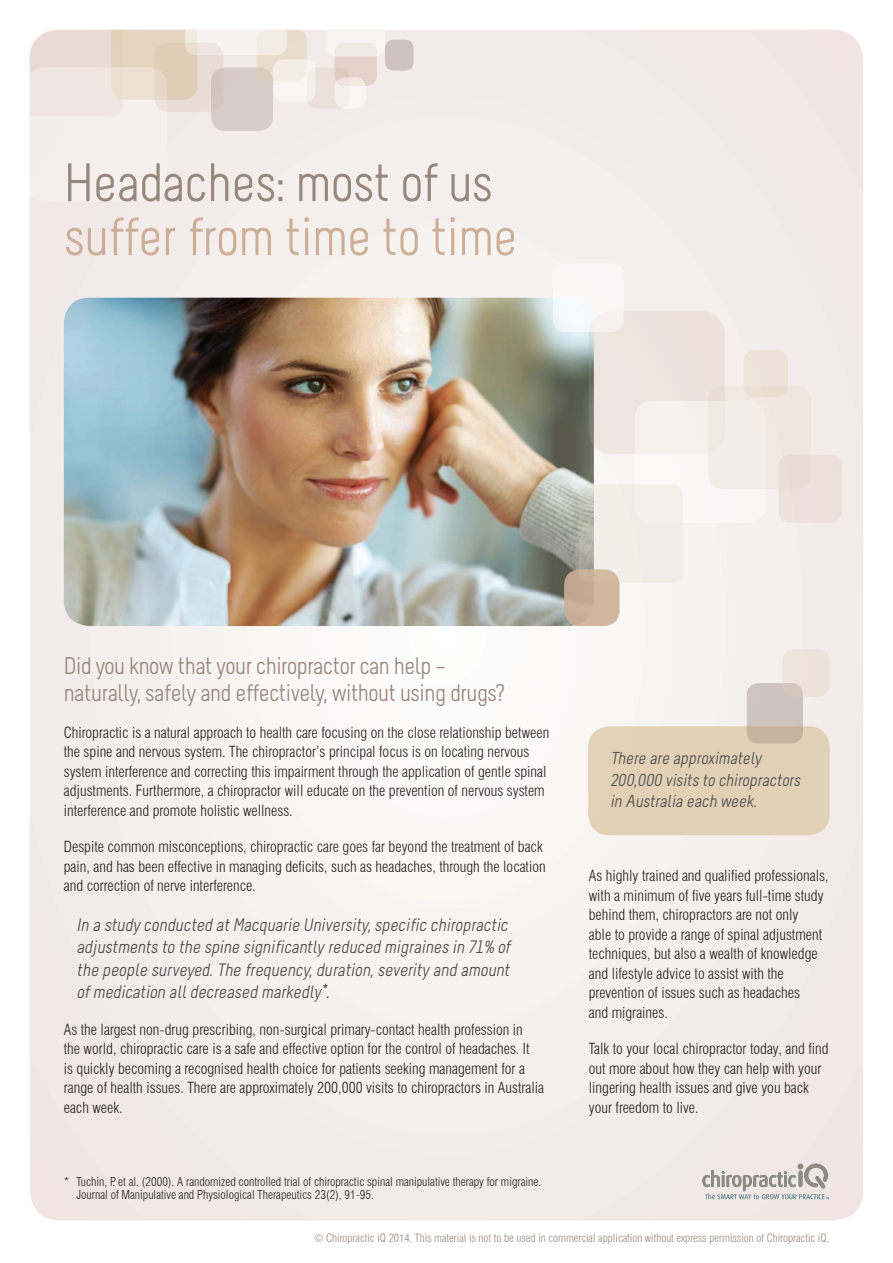
<style>
.page{position:relative;width:893px;height:1263px;background:#fff}
.page>*{position:absolute;margin:0;border:0;box-sizing:border-box;transform-origin:0 0}
.t1{font:54px "Melbourne";letter-spacing:-.01em;color:#cdaf97}
.t2{font:54px "Melbourne";letter-spacing:-.01em;color:#97877c}
.t3{font:24px/27px "Melbourne";letter-spacing:-.02em;color:#97877c}
.t4{font:italic 18px/22.5px "Melbourne";color:#4b4c4d;text-align:justify}
.t5{font:italic 17.25px/21.8px "Melbourne";color:#4b4c4d}
.t6{font:300 condensed 15px/19.5px "Swiss 721 BT";color:#231f20}
.t7{font:300 condensed 12px/13.5px "Swiss 721 BT";color:#231f20}
.t8{font:300 condensed 11.25px "Swiss 721 BT";color:#97877c}
</style>
<div class="page">
<div style="left:30px;top:30px;width:833px;height:1190px;background:#f5efed;border-radius:30px"></div>
<div style="left:335px;top:42px;width:42px;height:44px;background:#e3d3c9;border-radius:11px"></div>
<div style="left:257px;top:30px;width:50px;height:51px;background:#e9dccc;border-radius:11px"></div>
<div style="left:307px;top:67px;width:42px;height:42px;background:linear-gradient(to right,#f0e7e3,#e0cdc2);border-radius:11px"></div>
<div style="left:273px;top:59px;width:43px;height:43px;background:#f4efec;border-radius:11px"></div>
<div style="left:335px;top:77px;width:31px;height:32px;background:linear-gradient(to bottom,#f0e8e3,#f9f6f6);border-radius:11px"></div>
<svg style="left:334px;top:42px;width:43px;height:15px"></svg>
<svg style="left:30px;top:30px;width:257px;height:101px"></svg>
<svg style="left:154px;top:43px;width:70px;height:69px;background:#e3d4c6"></svg>
<div style="left:385px;top:40px;width:29px;height:31px;background:#cec3be;border-radius:9px"></div>
<svg style="left:702px;top:1164px;width:127px;height:35px"></svg>
<img style="left:64px;top:298px;width:530px;height:328px">
<div style="left:589px;top:311px;width:136px;height:143px;background:#ede4df;border-radius:23px"></div>
<div style="left:635px;top:401px;width:131px;height:122px;background:#f9f7f6;border-radius:18px"></div>
<div style="left:778px;top:455px;width:64px;height:68px;background:#ebe0da;border-radius:12px"></div>
<div style="left:708px;top:385px;width:103px;height:104px;background:linear-gradient(to right,#f4efe8,#ede3db);border-radius:15px"></div>
<div style="left:743px;top:350px;width:45px;height:47px;background:#ede3da;border-radius:12px"></div>
<div style="left:553px;top:263px;width:70px;height:69px;background:#f9f8f7;border-radius:12px"></div>
<div style="left:564px;top:569px;width:56px;height:57px;background:linear-gradient(to right,#c2a891,#d4b9a3);border-radius:16px"></div>
<svg style="left:579px;top:484px;width:104px;height:98px"></svg>
<div style="left:588px;top:726px;width:242px;height:109px;background:#e0ceb0;border-radius:21px"></div>
<svg style="left:747px;top:683px;width:56px;height:60px;background:#cbbfb6"></svg>
<svg style="left:782px;top:649px;width:48px;height:48px;background:#eae0d6"></svg>
<h1 class="t2" style="left:64px;top:152px;width:431px">Headaches: most of us</h1>
<h1 class="t1" style="left:64px;top:206px;width:455px">suffer from time to time</h1>
<h2 class="t3" style="left:64px;top:654px;width:443px">Did you know that your chiropractor can help – naturally, safely and effectively, without using drugs?</h2>
<p class="t6" style="left:64px;top:722px;width:487px">Chiropractic is a natural approach to health care focusing on the close relationship between the spine and nervous system. The chiropractor’s principal focus is on locating nervous system interference and correcting this impairment through the application of gentle spinal adjustments. Furthermore, a chiropractor will educate on the prevention of nervous system interference and promote holistic wellness.</p>
<p class="t6" style="left:64px;top:837px;width:483px">Despite common misconceptions, chiropractic care goes far beyond the treatment of back pain, and has been effective in managing deficits, such as headaches, through the location and correction of nerve interference.</p>
<p class="t4" style="left:77px;top:915px;width:439px">In a studyconducted atMacquarie University,specificchiropractic adjustmentstothe spine significantlyreduced migrainesin 71% of the people surveyed.The frequency,duration,severityand amount ofmedication alldecreased markedly*.</p>
<p class="t6" style="left:64px;top:1019px;width:482px">As the largest non-drug prescribing, non-surgical primary-contact health profession in<br>the world, chiropractic care is a safe and effective option for the control of headaches. It<br>is quickly becoming a recognised health choice for patients seeking management for a range of health issues. There are approximately 200,000 visits to chiropractors in Australia each week.</p>
<p class="t7" style="left:77px;top:1174px;width:466px;text-indent:-13px">* Tuchin, P. et al. (2000). A randomized controlled trial of chiropractic spinal manipulative therapy for migraine.<br>Journal of Manipulative and Physiological Therapeutics 23(2), 91-95.</p>
<p class="t5" style="left:610px;top:749px;width:196px">There are approximately<br>200,000 visitstochiropractors in Australia each week.</p>
<p class="t6" style="left:589px;top:866px;width:241px">As highly trained and qualified professionals, with a minimum of five years full-time study behind them, chiropractors are not only<br>able to provide a range of spinal adjustment techniques, but also a wealth of knowledge and lifestyle advice to assist with the prevention of issues such as headaches<br>and migraines.</p>
<p class="t6" style="left:589px;top:1039px;width:241px">Talk to your local chiropractor today, and find out more about how they can help with your lingering health issues and give you back your freedom to live.</p>
<p class="t8" style="left:314px;top:1231px;width:517px">© Chiropractic iQ 2014. This material is not to be used in commercial application without express permission of Chiropractic iQ.</p>
</div>
